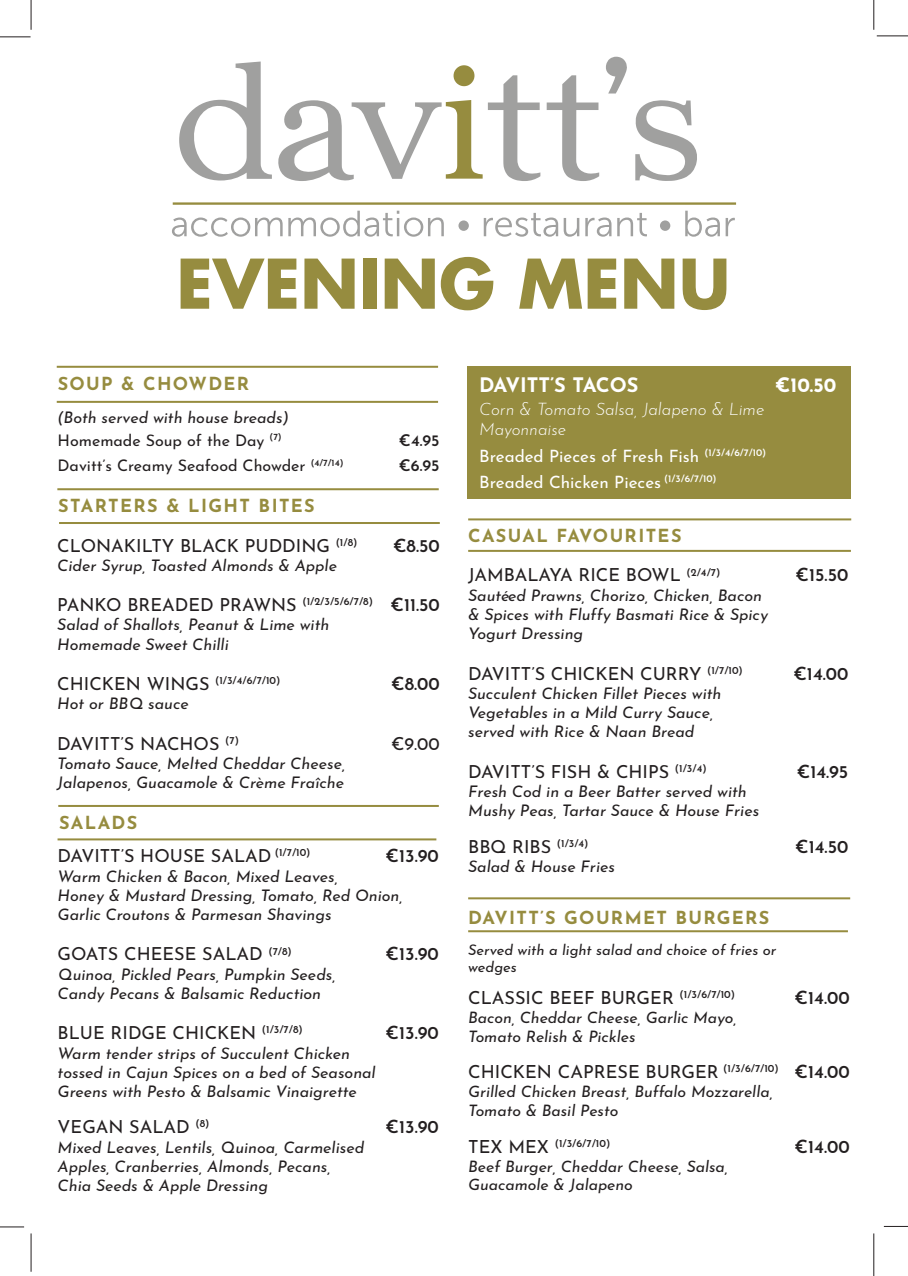
<style>
.page{position:relative;width:908px;height:1276px;background:#fff}
.page>*{position:absolute;margin:0;border:0;box-sizing:border-box;transform-origin:0 0}
.t1{font:700 66.5px "Futura Std";color:#968c3f}
.t2{font:700 20px "Josefin Sans";color:#fff}
.t3{font:18.1px "Josefin Sans";color:#231f20}
.t4{font:600 18.1px "Josefin Sans";color:#231f20}
.t5{font:18px "Josefin Sans";color:#231f20}
.t6{font:700 18px "Josefin Sans";letter-spacing:.075em;color:#968c3f}
.t7{font:600 18px "Josefin Sans";color:#231f20}
.t8{font:17px "Josefin Sans";color:#fff}
.t9{font:italic 300 17px/20.4px "Josefin Sans";color:#fff}
.t10{font:italic 16px/19.2px "Josefin Sans";color:#231f20}
.t11{font:16px "Josefin Sans";color:#231f20}
.t12{font:600 16px "Josefin Sans";color:#231f20}
.t13{font:italic 15.8px/19px "Josefin Sans";color:#231f20}
.t14{font:italic 14.7px/17.6px "Josefin Sans";color:#231f20}
.t15{font:600 10.5px "Josefin Sans";color:#231f20}
.s1{font-weight:600}
.s2{font-weight:400;font-size:18px}
.s3{font-weight:400;font-size:18.1px}
</style>
<div class="page">
<hr style="left:173px;top:202px;width:562px;height:3px;background:#968c3f">
<svg style="left:172px;top:211px;width:562px;height:26px"></svg>
<svg style="left:179px;top:57px;width:518px;height:124px"></svg>
<hr style="left:31px;top:0;width:1px;height:30px;background:#231f20">
<hr style="left:0;top:37px;width:31px;height:1px;background:#231f20">
<hr style="left:873px;top:0;width:1px;height:30px;background:#231f20">
<hr style="left:876px;top:36px;width:31px;height:1px;background:#231f20">
<svg style="left:0;top:1226px;width:24px;height:1px"></svg>
<hr style="left:31px;top:1233px;width:1px;height:38px;background:#231f20">
<hr style="left:873px;top:1233px;width:1px;height:43px;background:#231f20">
<svg style="left:883px;top:1226px;width:24px;height:1px"></svg>
<hr style="left:57px;top:838px;width:379px;height:2px;background:#968c3f">
<hr style="left:58px;top:805px;width:380px;height:2px;background:#968c3f">
<hr style="left:57px;top:401px;width:381px;height:2px;background:#968c3f">
<hr style="left:57px;top:366px;width:381px;height:2px;background:#968c3f">
<hr style="left:59px;top:522px;width:380px;height:2px;background:#968c3f">
<hr style="left:57px;top:488px;width:381px;height:2px;background:#968c3f">
<div style="left:467px;top:366px;width:383px;height:132px;background:#968c3f"></div>
<hr style="left:468px;top:550px;width:382px;height:2px;background:#968c3f">
<hr style="left:468px;top:518px;width:382px;height:2px;background:#968c3f">
<hr style="left:468px;top:930px;width:379px;height:2px;background:#968c3f">
<hr style="left:468px;top:897px;width:381px;height:2px;background:#968c3f">
<p class="t1" style="left:176px;top:239px;width:555px">EVENING MENU</p>
<p class="t6" style="left:58px;top:367px;width:193px">SOUP &amp; CHOWDER</p>
<p class="t10" style="left:58px;top:406px;width:232px">(Both served with house breads)</p>
<p class="t11" style="left:58px;top:426px;width:225px">Homemade Soup of the Day <sup>(7)</sup></p>
<p class="t12" style="left:399px;top:426px;width:42px">€4.95</p>
<p class="t11" style="left:58px;top:452px;width:287px">Davitt’s Creamy Seafood Chowder <sup>(4/7/14)</sup></p>
<p class="t12" style="left:398px;top:452px;width:42px">€6.95</p>
<p class="t6" style="left:58px;top:489px;width:258px">STARTERS &amp; LIGHT BITES</p>
<p class="t5" style="left:57px;top:530px;width:301px">CLONAKILTY BLACK PUDDING <sup>(1/8)</sup></p>
<p class="t7" style="left:393px;top:530px;width:48px">€8.50</p>
<p class="t10" style="left:57px;top:554px;width:281px">Cider Syrup, Toasted Almonds &amp; Apple</p>
<p class="t5" style="left:57px;top:590px;width:384px">PANKO BREADED PRAWNS <sup>(1/2/3/5/6/7/8)</sup> <span class="s1">€11.50</span></p>
<p class="t10" style="left:57px;top:614px;width:273px">Salad of Shallots, Peanut &amp; Lime with<br>Homemade Sweet Chilli</p>
<p class="t15" style="left:57px;top:671px;width:224px"><span class="s2">CHICKEN WINGS</span> (1/3/4/6/7/10)</p>
<p class="t7" style="left:391px;top:668px;width:50px">€8.00</p>
<p class="t10" style="left:57px;top:693px;width:133px">Hot or BBQ sauce</p>
<p class="t5" style="left:57px;top:728px;width:183px">DAVITT’S NACHOS <sup>(7)</sup></p>
<p class="t5" style="left:391px;top:728px;width:50px">€9.00</p>
<p class="t10" style="left:57px;top:752px;width:289px">Tomato Sauce, Melted Cheddar Cheese,<br>Jalapenos, Guacamole &amp; Crème Fraîche</p>
<p class="t6" style="left:59px;top:806px;width:80px">SALADS</p>
<p class="t5" style="left:58px;top:841px;width:254px">DAVITT’S HOUSE SALAD <sup>(1/7/10)</sup></p>
<p class="t7" style="left:385px;top:840px;width:55px">€13.90</p>
<p class="t10" style="left:58px;top:865px;width:346px">Warm Chicken &amp; Bacon, Mixed Leaves,<br>Honey &amp; Mustard Dressing, Tomato, Red Onion,<br>Garlic Croutons &amp; Parmesan Shavings</p>
<p class="t5" style="left:58px;top:939px;width:236px">GOATS CHEESE SALAD <sup>(7/8)</sup></p>
<p class="t7" style="left:385px;top:938px;width:55px">€13.90</p>
<p class="t10" style="left:58px;top:963px;width:279px">Quinoa, Pickled Pears, Pumpkin Seeds,<br>Candy Pecans &amp; Balsamic Reduction</p>
<p class="t5" style="left:58px;top:1018px;width:246px">BLUE RIDGE CHICKEN <sup>(1/3/7/8)</sup></p>
<p class="t7" style="left:385px;top:1017px;width:55px">€13.90</p>
<p class="t10" style="left:58px;top:1042px;width:294px">Warm tender strips of Succulent Chicken</p>
<p class="t10" style="left:58px;top:1061px;width:319px">tossed in Cajun Spices on a bed of Seasonal<br>Greens with Pesto &amp; Balsamic Vinaigrette</p>
<p class="t5" style="left:58px;top:1112px;width:153px">VEGAN SALAD <sup>(8)</sup></p>
<p class="t7" style="left:385px;top:1111px;width:55px">€13.90</p>
<p class="t10" style="left:58px;top:1136px;width:308px">Mixed Leaves, Lentils, Quinoa, Carmelised<br>Apples, Cranberries, Almonds, Pecans,<br>Chia Seeds &amp; Apple Dressing</p>
<p class="t2" style="left:479px;top:367px;width:161px">DAVITT’S TACOS</p>
<p class="t2" style="left:774px;top:367px;width:63px">€10.50</p>
<p class="t9" style="left:479px;top:397px;width:286px">Corn &amp; Tomato Salsa, Jalapeno &amp; Lime<br>Mayonnaise</p>
<p class="t8" style="left:479px;top:441px;width:288px">Breaded Pieces of Fresh Fish <sup>(1/3/4/6/7/10)</sup></p>
<p class="t8" style="left:479px;top:467px;width:239px">Breaded Chicken Pieces <sup>(1/3/6/7/10)</sup></p>
<p class="t6" style="left:468px;top:519px;width:215px">CASUAL FAVOURITES</p>
<p class="t5" style="left:468px;top:560px;width:253px">JAMBALAYA RICE BOWL <sup>(2/4/7)</sup></p>
<p class="t7" style="left:795px;top:560px;width:54px">€15.50</p>
<p class="t10" style="left:468px;top:584px;width:301px">Sautéed Prawns, Chorizo, Chicken, Bacon &amp; Spices with Fluffy Basmati Rice &amp; Spicy<br>Yogurt Dressing</p>
<p class="t5" style="left:468px;top:658px;width:276px">DAVITT’S CHICKEN CURRY <sup>(1/7/10)</sup></p>
<p class="t7" style="left:793px;top:658px;width:56px">€14.00</p>
<p class="t10" style="left:468px;top:682px;width:255px">Succulent Chicken Fillet Pieces with<br>Vegetables in a Mild Curry Sauce, served with Rice &amp; Naan Bread</p>
<p class="t5" style="left:468px;top:756px;width:240px">DAVITT’S FISH &amp; CHIPS <sup>(1/3/4)</sup></p>
<p class="t7" style="left:796px;top:756px;width:53px">€14.95</p>
<p class="t10" style="left:468px;top:780px;width:292px">Fresh Cod in a Beer Batter served with<br>Mushy Peas, Tartar Sauce &amp; House Fries</p>
<p class="t5" style="left:468px;top:831px;width:122px">BBQ RIBS <sup>(1/3/4)</sup></p>
<p class="t7" style="left:794px;top:831px;width:55px">€14.50</p>
<p class="t10" style="left:468px;top:855px;width:148px">Salad &amp; House Fries</p>
<p class="t6" style="left:468px;top:902px;width:302px">DAVITT’S GOURMET BURGERS</p>
<p class="t14" style="left:468px;top:939px;width:310px">Served with a light salad and choice of fries or wedges</p>
<p class="t3" style="left:468px;top:982px;width:268px">CLASSIC BEEF BURGER <sup>(1/3/6/7/10)</sup></p>
<p class="t4" style="left:794px;top:981px;width:57px">€14.00</p>
<p class="t13" style="left:468px;top:1006px;width:270px">Bacon, Cheddar Cheese, Garlic Mayo,<br>Tomato Relish &amp; Pickles</p>
<p class="t3" style="left:468px;top:1056px;width:383px">CHICKEN CAPRESE BURGER <sup>(1/3/6/7/10)</sup> <span class="s1">€14.00</span></p>
<p class="t13" style="left:468px;top:1080px;width:306px">Grilled Chicken Breast, Buffalo Mozzarella,<br>Tomato &amp; Basil Pesto</p>
<p class="t15" style="left:468px;top:1134px;width:144px"><span class="s3">TEX MEX</span> (1/3/6/7/10)</p>
<p class="t4" style="left:794px;top:1130px;width:57px">€14.00</p>
<p class="t13" style="left:468px;top:1155px;width:261px">Beef Burger, Cheddar Cheese, Salsa,<br>Guacamole &amp; Jalapeno</p>
</div>
